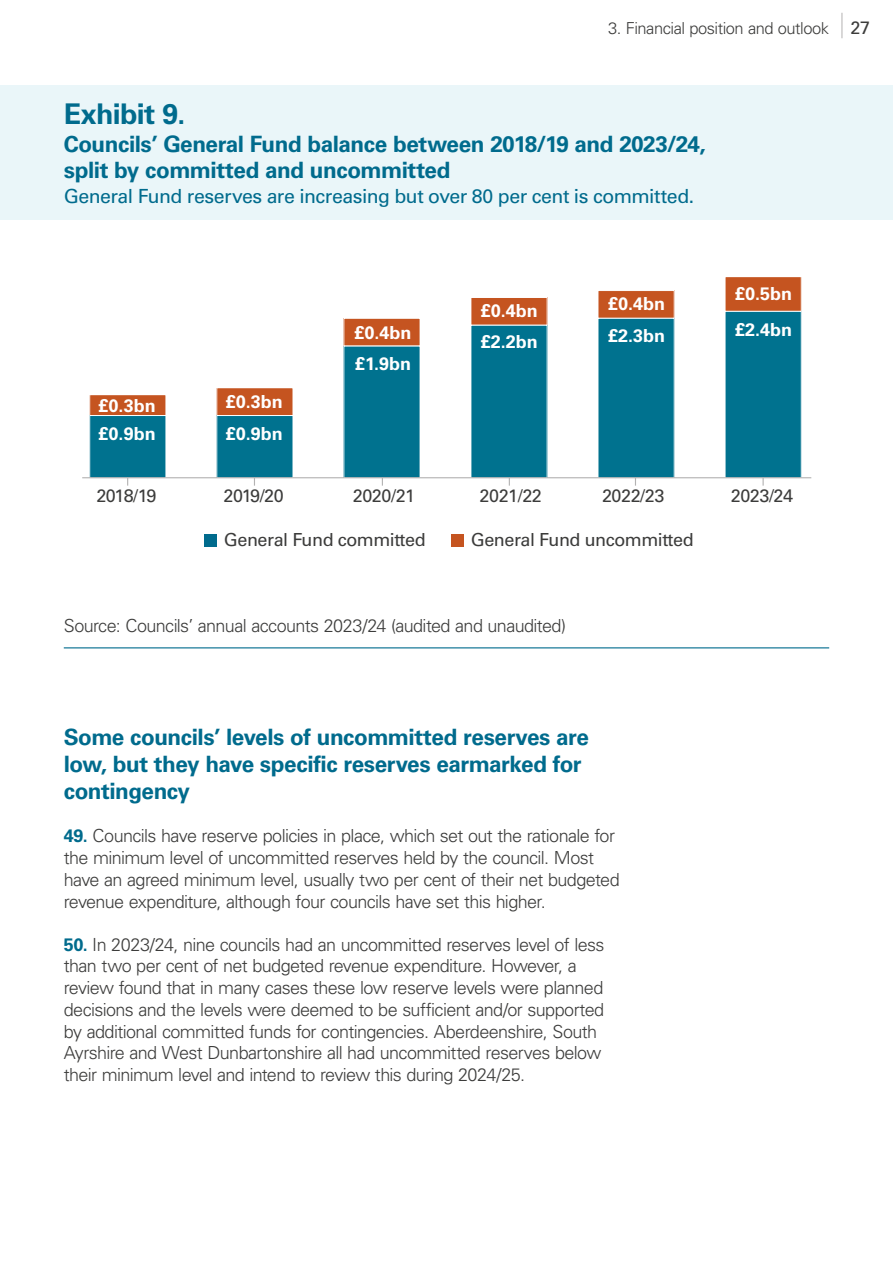
<style>
.page{position:relative;width:893px;height:1263px;background:#fff}
.page>*{position:absolute;margin:0;border:0;box-sizing:border-box;transform-origin:0 0}
.AS-P24-Exhibit_number{font:700 28.5px "Univers LT Pro 65";letter-spacing:-.02em;color:#006b8d}
.AS-P03-Subhead_1{font:700 22.5px/27px "Univers LT Pro 65";letter-spacing:-.02em;color:#006b8d}
.AS-P24-Exhibit_number-2{font:700 22.5px/25.5px "Univers LT Pro 65";letter-spacing:-.02em;color:#006b8d}
.AS-P26-Exhibit_lead-in{font:19.5px "Univers LT Pro 55 Roman";letter-spacing:-.025em;color:#006b8d}
.AS-P07-Body_numbered{font:300 18px/21.8px "Univers LT Pro 45";letter-spacing:-.035em;color:#3c3c3b}
.t1{font:18px "Univers LT Pro 55 Roman";letter-spacing:-.025em;color:#3c3c3b}
.t2{font:700 18px "Univers LT Pro 65";color:#fff}
.AS-P29-Exhibit_source{font:300 18px "Univers LT Pro 45";letter-spacing:-.035em;color:#3c3c3b}
.t3{font:300 16.5px "Univers LT Pro 45";letter-spacing:-.03em;color:#3c3c3b}
.s1{font-family:"Univers LT Pro 55 Roman";font-weight:400;font-size:18px}
.s2{font-family:"Univers LT Pro 65";font-weight:700;color:#006b8d}
</style>
<div class="page">
<svg style="left:842px;top:13px;width:1px;height:25px"></svg>
<div style="left:0;top:85px;width:893px;height:114px;background:#eaf6f9"></div>
<div style="left:0;top:171px;width:893px;height:49px;background:#eaf6f9"></div>
<div style="left:90px;top:395px;width:76px;height:20px;background:#c55420"></div>
<div style="left:89px;top:394px;width:77px;height:22px;border:1px solid #fff"></div>
<div style="left:217px;top:388px;width:76px;height:27px;background:#c55420"></div>
<div style="left:216px;top:387px;width:77px;height:29px;border:1px solid #fff"></div>
<div style="left:344px;top:318px;width:76px;height:28px;background:#c55420"></div>
<div style="left:343px;top:318px;width:77px;height:28px;border:1px solid #fff"></div>
<div style="left:471px;top:297px;width:76px;height:28px;background:#c55420"></div>
<div style="left:471px;top:297px;width:76px;height:29px;border:1px solid #fff"></div>
<div style="left:598px;top:291px;width:76px;height:27px;background:#c55420"></div>
<div style="left:598px;top:290px;width:77px;height:29px;border:1px solid #fff"></div>
<div style="left:725px;top:277px;width:76px;height:34px;background:#c55420"></div>
<div style="left:725px;top:276px;width:77px;height:36px;border:1px solid #fff"></div>
<div style="left:90px;top:415px;width:76px;height:63px;background:#00728f"></div>
<div style="left:89px;top:415px;width:77px;height:63px;border:1px solid #fff"></div>
<div style="left:217px;top:415px;width:76px;height:63px;background:#00728f"></div>
<div style="left:216px;top:415px;width:77px;height:63px;border:1px solid #fff"></div>
<div style="left:344px;top:346px;width:76px;height:132px;background:#00728f"></div>
<div style="left:471px;top:325px;width:76px;height:153px;background:#00728f"></div>
<div style="left:598px;top:318px;width:76px;height:160px;background:#00728f"></div>
<div style="left:725px;top:311px;width:76px;height:167px;background:#00728f"></div>
<div style="left:725px;top:311px;width:77px;height:167px;border:1px solid #fff"></div>
<div style="left:204px;top:534px;width:13px;height:13px;background:#006b8d"></div>
<div style="left:451px;top:534px;width:13px;height:13px;background:#c55420"></div>
<hr style="left:82px;top:477px;width:729px;height:1px;background:#b3b2b2">
<svg style="left:762px;top:478px;width:2px;height:8px"></svg>
<hr style="left:64px;top:647px;width:765px;height:1px;background:#006b8d">
<p class="t3" style="left:608px;top:17px;width:263px">3. Financial position and outlook <span class="s1">27</span></p>
<h3 class="AS-P24-Exhibit_number" style="left:64px;top:94px;width:123px">Exhibit 9.</h3>
<h3 class="AS-P24-Exhibit_number-2" style="left:64px;top:131px;width:643px">Councils’ General Fund balance between 2018/19 and 2023/24, split by committed and uncommitted</h3>
<p class="AS-P26-Exhibit_lead-in" style="left:64px;top:182px;width:632px">General Fund reserves are increasing but over 80 per cent is committed.</p>
<p class="t2" style="left:99px;top:393px;width:59px">£0.3bn</p>
<p class="t2" style="left:99px;top:420px;width:59px">£0.9bn</p>
<p class="t2" style="left:226px;top:389px;width:59px">£0.3bn</p>
<p class="t2" style="left:226px;top:420px;width:59px">£0.9bn</p>
<p class="t2" style="left:355px;top:320px;width:59px">£0.4bn</p>
<p class="t2" style="left:355px;top:351px;width:58px">£1.9bn</p>
<p class="t2" style="left:481px;top:298px;width:59px">£0.4bn</p>
<p class="t2" style="left:481px;top:329px;width:59px">£2.2bn</p>
<p class="t2" style="left:608px;top:291px;width:59px">£0.4bn</p>
<p class="t2" style="left:608px;top:323px;width:59px">£2.3bn</p>
<p class="t2" style="left:735px;top:281px;width:59px">£0.5bn</p>
<p class="t2" style="left:735px;top:317px;width:59px">£2.4bn</p>
<p class="t1" style="left:96px;top:484px;width:62px">2018/19</p>
<p class="t1" style="left:224px;top:484px;width:62px">2019/20</p>
<p class="t1" style="left:353px;top:484px;width:64px">2020/21</p>
<p class="t1" style="left:480px;top:484px;width:64px">2021/22</p>
<p class="t1" style="left:602px;top:484px;width:64px">2022/23</p>
<p class="t1" style="left:731px;top:484px;width:64px">2023/24</p>
<p class="t1" style="left:224px;top:527px;width:203px">General Fund committed</p>
<p class="t1" style="left:471px;top:527px;width:224px">General Fund uncommitted</p>
<p class="AS-P29-Exhibit_source" style="left:64px;top:614px;width:504px">Source: Councils’ annual accounts 2023/24 (audited and unaudited)</p>
<h3 class="AS-P03-Subhead_1" style="left:64px;top:723px;width:527px">Some councils’ levels of uncommitted reserves are low, but they have specific reserves earmarked for contingency</h3>
<p class="AS-P07-Body_numbered" style="left:64px;top:825px;width:557px"><span class="s2">49.</span> Councils have reserve policies in place, which set out the rationale for the minimum level of uncommitted reserves held by the council. Most have an agreed minimum level, usually two per cent of their net budgeted revenue expenditure, although four councils have set this higher.</p>
<p class="AS-P07-Body_numbered" style="left:64px;top:933px;width:542px"><span class="s2">50.</span> In 2023/24, nine councils had an uncommitted reserves level of less than two per cent of net budgeted revenue expenditure. However, a review found that in many cases these low reserve levels were planned decisions and the levels were deemed to be sufficient and/or supported by additional committed funds for contingencies. Aberdeenshire, South Ayrshire and West Dunbartonshire all had uncommitted reserves below their minimum level and intend to review this during 2024/25.</p>
</div>
